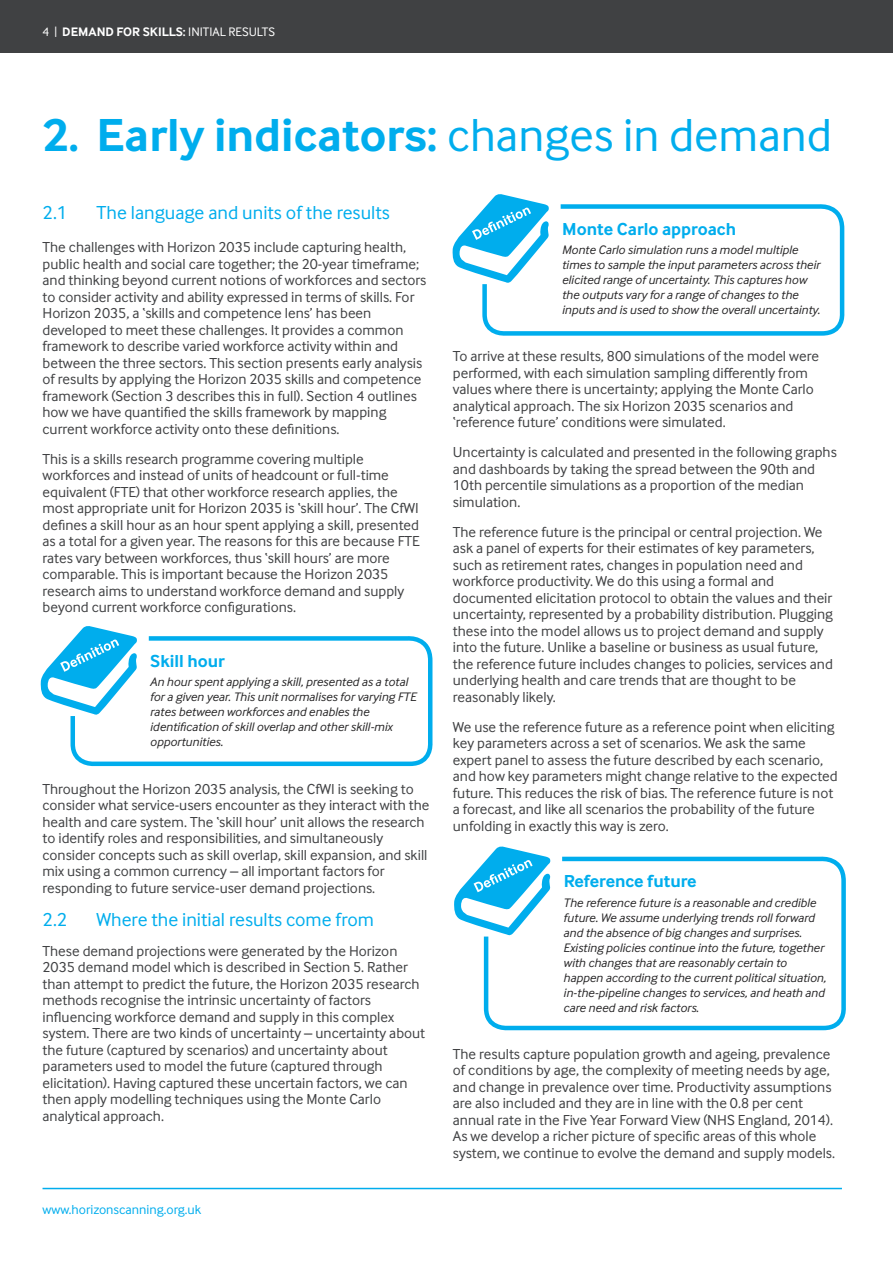
<style>
.page{position:relative;width:893px;height:1263px;background:#fff}
.page>*{position:absolute;margin:0;border:0;box-sizing:border-box;transform-origin:0 0}
.t1{font:700 48px "Inter Face";color:#00aded}
.t2{font:19.5px "Inter Face";color:#00aded}
.t3{font:700 18px "Inter Face Typo";color:#00aded}
.t4{font:15px/16.5px "Inter Face";color:#404143}
.t5{font:13.5px "Inter Face";color:#00aded}
.t6{font:italic 12.75px/15px "Inter Face Typo";color:#272627}
.t7{font:12.75px "Inter Face Typo";color:#fff}
.s1{font-weight:700}
.s2{font-weight:400}
</style>
<div class="page">
<div style="left:0;top:0;width:893px;height:53px;background:#404143"></div>
<hr style="left:43px;top:1188px;width:799px;height:1px;background:#00aded">
<svg style="left:41px;top:626px;width:82px;height:81px"></svg>
<svg style="left:68px;top:634px;width:365px;height:133px"></svg>
<svg style="left:454px;top:846px;width:80px;height:81px"></svg>
<svg style="left:482px;top:854px;width:364px;height:177px"></svg>
<svg style="left:452px;top:194px;width:83px;height:81px"></svg>
<svg style="left:480px;top:202px;width:365px;height:134px"></svg>
<p class="t7" style="left:43px;top:23px;width:234px">4 | <span class="s1">DEMAND FOR SKILLS:</span> INITIAL RESULTS</p>
<h1 class="t1" style="left:43px;top:105px;width:791px">2. Early indicators: <span class="s2">changes in demand</span></h1>
<h2 class="t2" style="left:43px;top:201px;width:26px">2.1</h2>
<h2 class="t2" style="left:97px;top:201px;width:295px">The language and units of the results</h2>
<p class="t4" style="left:43px;top:238px;width:385px">The challenges with Horizon 2035 include capturing health, public health and social care together; the 20-year timeframe; and thinking beyond current notions of workforces and sectors to consider activity and ability expressed in terms of skills. For Horizon 2035, a ‘skills and competence lens’ has been developed to meet these challenges. It provides a common framework to describe varied workforce activity within and between the three sectors. This section presents early analysis of results by applying the Horizon 2035 skills and competence framework (Section 3 describes this in full). Section 4 outlines how we have quantified the skills framework by mapping current workforce activity onto these definitions.</p>
<p class="t4" style="left:43px;top:450px;width:379px">This is a skills research programme covering multiple workforces and instead of units of headcount or full-time equivalent (FTE) that other workforce research applies, the most appropriate unit for Horizon 2035 is ‘skill hour’. The CfWI defines a skill hour as an hour spent applying a skill, presented as a total for a given year. The reasons for this are because FTE rates vary between workforces, thus ‘skill hours’ are more comparable. This is important because the Horizon 2035 research aims to understand workforce demand and supply beyond current workforce configurations.</p>
<p class="t3" style="left:150px;top:650px;width:76px">Skill hour</p>
<p class="t6" style="left:150px;top:674px;width:268px">An hour spent applying a skill, presented as a total for a given year. This unit normalises for varying FTE rates between workforces and enables the identification of skill overlap and other skill-mix opportunities.</p>
<p class="t4" style="left:43px;top:780px;width:388px">Throughout the Horizon 2035 analysis, the CfWI is seeking to consider what service-users encounter as they interact with the health and care system. The ‘skill hour’ unit allows the research to identify roles and responsibilities, and simultaneously consider concepts such as skill overlap, skill expansion, and skill mix using a common currency – all important factors for responding to future service-user demand projections.</p>
<h2 class="t2" style="left:43px;top:907px;width:26px">2.2</h2>
<h2 class="t2" style="left:97px;top:907px;width:279px">Where the initial results come from</h2>
<p class="t4" style="left:43px;top:942px;width:384px">These demand projections were generated by the Horizon 2035 demand model which is described in Section 5. Rather than attempt to predict the future, the Horizon 2035 research methods recognise the intrinsic uncertainty of factors influencing workforce demand and supply in this complex system. There are two kinds of uncertainty – uncertainty about the future (captured by scenarios) and uncertainty about parameters used to model the future (captured through elicitation). Having captured these uncertain factors, we can then apply modelling techniques using the Monte Carlo analytical approach.</p>
<p class="t5" style="left:43px;top:1201px;width:160px">www.horizonscanning.org.uk</p>
<p class="t3" style="left:562px;top:218px;width:175px">Monte Carlo approach</p>
<p class="t6" style="left:562px;top:242px;width:260px">Monte Carlo simulation runs a model multiple times to sample the input parameters across their elicited range of uncertainty. This captures how the outputs vary for a range of changes to the inputs and is used to show the overall uncertainty.</p>
<p class="t4" style="left:453px;top:347px;width:368px">To arrive at these results, 800 simulations of the model were performed, with each simulation sampling differently from values where there is uncertainty; applying the Monte Carlo analytical approach. The six Horizon 2035 scenarios and ‘reference future’ conditions were simulated.</p>
<p class="t4" style="left:453px;top:443px;width:385px">Uncertainty is calculated and presented in the following graphs and dashboards by taking the spread between the 90th and 10th percentile simulations as a proportion of the median simulation.</p>
<p class="t4" style="left:453px;top:523px;width:382px">The reference future is the principal or central projection. We ask a panel of experts for their estimates of key parameters, such as retirement rates, changes in population need and workforce productivity. We do this using a formal and documented elicitation protocol to obtain the values and their uncertainty, represented by a probability distribution. Plugging these into the model allows us to project demand and supply into the future. Unlike a baseline or business as usual future, the reference future includes changes to policies, services and underlying health and care trends that are thought to be reasonably likely.</p>
<p class="t4" style="left:453px;top:718px;width:386px">We use the reference future as a reference point when eliciting key parameters across a set of scenarios. We ask the same expert panel to assess the future described by each scenario, and how key parameters might change relative to the expected future. This reduces the risk of bias. The reference future is not a forecast, and like all scenarios the probability of the future unfolding in exactly this way is zero.</p>
<p class="t3" style="left:564px;top:870px;width:135px">Reference future</p>
<p class="t6" style="left:563px;top:895px;width:264px">The reference future is a reasonable and credible future. We assume underlying trends roll forward and the absence of big changes and surprises.<br>Existing policies continue into the future, together with changes that are reasonably certain to happen according to the current political situation, in-the-pipeline changes to services, and heath and care need and risk factors.</p>
<p class="t4" style="left:453px;top:1045px;width:384px">The results capture population growth and ageing, prevalence of conditions by age, the complexity of meeting needs by age, and change in prevalence over time. Productivity assumptions are also included and they are in line with the 0.8 per cent annual rate in the Five Year Forward View (NHS England, 2014).<br>As we develop a richer picture of specific areas of this whole system, we continue to evolve the demand and supply models.</p>
</div>
